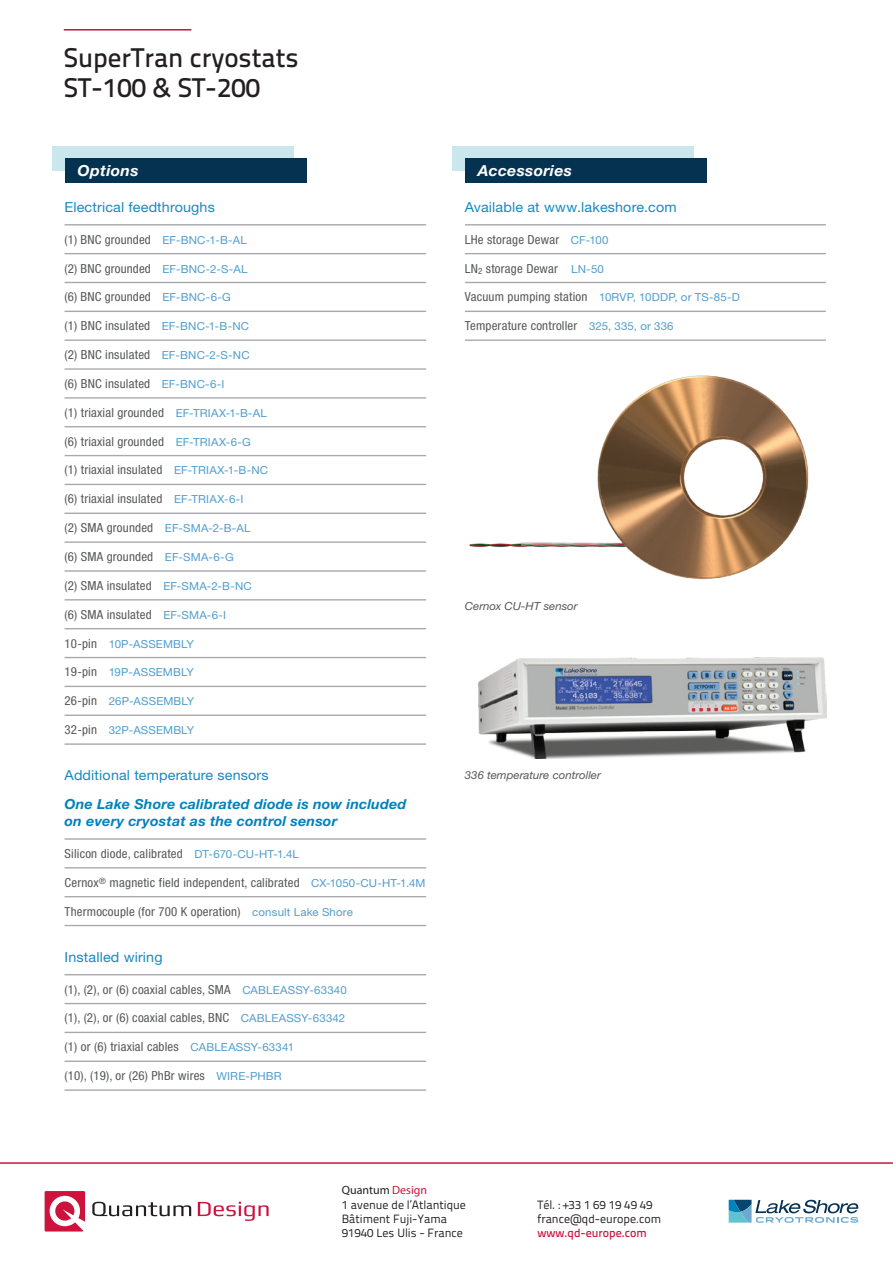
<style>
.page{position:relative;width:893px;height:1263px;background:#fff}
.page>*{position:absolute;margin:0;border:0;box-sizing:border-box;transform-origin:0 0}
.t1{font:500 27px/30px "Titillium Text 22 L";color:#231f20}
.t2{font:italic 700 15.3px "Helvetica Neue LTW1 G";letter-spacing:.02em;color:#fff;scale:1.04 1}
.t3{font:13.8px "Helvetica Neue LTW1 G";letter-spacing:.01em;color:#148bc2;scale:1.04 1}
.t4{font:italic 700 13.8px/16.6px "Helvetica Neue LTW1 G";letter-spacing:.01em;color:#0082bd;scale:1.04 1}
.t5{font:condensed 12.45px "Helvetica Neue LTW1 G";letter-spacing:.015em;color:#57585a;scale:1.04 1}
.t6{font:12px/14.4px "Titillium Text 22 L";color:#231f20}
.t7{font:500 12px "Titillium Text 22 L";color:#231f20}
.t8{font:500 12px "Titillium Text 22 L";color:#cd123d}
.t9{font:12px "Myriad Pro";color:#231f20}
.t10{font:11.1px "Helvetica Neue LTW1 G";letter-spacing:.01em;color:#519dcd;scale:1.04 1}
.t11{font:italic 11.1px "Helvetica Neue LTW1 G";color:#57585a;scale:1.04 1}
.s1{font-stretch:normal;font-size:11.1px;color:#519dcd}
.s2{font-stretch:condensed;font-size:12.45px;color:#57585a}
.s3{color:#cd123d}
.s4{font-weight:700;color:#356879}
</style>
<div class="page">
<svg style="left:45px;top:1191px;width:40px;height:40px"></svg>
<svg style="left:92px;top:1202px;width:99px;height:14px"></svg>
<svg style="left:198px;top:1202px;width:71px;height:19px"></svg>
<hr style="left:0;top:1162px;width:893px;height:2px;background:#cd123d">
<svg style="left:729px;top:1200px;width:130px;height:23px"></svg>
<hr style="left:64px;top:29px;width:127px;height:2px;background:#cd0d40">
<div style="left:452px;top:146px;width:242px;height:25px;background:#c9e7ed"></div>
<div style="left:465px;top:158px;width:242px;height:25px;background:#063251"></div>
<div style="left:52px;top:146px;width:242px;height:25px;background:#c9e7ed"></div>
<div style="left:65px;top:158px;width:242px;height:25px;background:#063251"></div>
<hr style="left:65px;top:224px;width:361px;height:1px;background:#a8a9ad">
<hr style="left:65px;top:253px;width:361px;height:1px;background:#a8a9ad">
<hr style="left:65px;top:282px;width:361px;height:1px;background:#a8a9ad">
<hr style="left:65px;top:311px;width:361px;height:1px;background:#a8a9ad">
<hr style="left:65px;top:339px;width:361px;height:2px;background:#a8a9ad">
<hr style="left:65px;top:368px;width:361px;height:2px;background:#a8a9ad">
<hr style="left:65px;top:397px;width:361px;height:2px;background:#a8a9ad">
<hr style="left:65px;top:426px;width:361px;height:1px;background:#a8a9ad">
<hr style="left:65px;top:455px;width:361px;height:1px;background:#a8a9ad">
<hr style="left:65px;top:484px;width:361px;height:1px;background:#a8a9ad">
<hr style="left:65px;top:513px;width:361px;height:1px;background:#a8a9ad">
<hr style="left:65px;top:541px;width:361px;height:2px;background:#a8a9ad">
<hr style="left:65px;top:570px;width:361px;height:2px;background:#a8a9ad">
<hr style="left:65px;top:599px;width:361px;height:1px;background:#a8a9ad">
<hr style="left:65px;top:628px;width:361px;height:1px;background:#a8a9ad">
<hr style="left:65px;top:657px;width:361px;height:1px;background:#a8a9ad">
<hr style="left:65px;top:686px;width:361px;height:1px;background:#a8a9ad">
<hr style="left:65px;top:714px;width:361px;height:2px;background:#a8a9ad">
<hr style="left:65px;top:743px;width:361px;height:2px;background:#a8a9ad">
<hr style="left:65px;top:838px;width:361px;height:2px;background:#a8a9ad">
<hr style="left:65px;top:867px;width:361px;height:1px;background:#a8a9ad">
<hr style="left:65px;top:896px;width:361px;height:1px;background:#a8a9ad">
<hr style="left:65px;top:925px;width:361px;height:1px;background:#a8a9ad">
<hr style="left:65px;top:974px;width:361px;height:1px;background:#a8a9ad">
<hr style="left:65px;top:1003px;width:361px;height:1px;background:#a8a9ad">
<hr style="left:65px;top:1032px;width:361px;height:1px;background:#a8a9ad">
<hr style="left:65px;top:1060px;width:361px;height:2px;background:#a8a9ad">
<hr style="left:65px;top:1089px;width:361px;height:2px;background:#a8a9ad">
<hr style="left:465px;top:224px;width:361px;height:1px;background:#a8a9ad">
<hr style="left:465px;top:253px;width:361px;height:1px;background:#a8a9ad">
<hr style="left:465px;top:282px;width:361px;height:1px;background:#a8a9ad">
<hr style="left:465px;top:311px;width:361px;height:1px;background:#a8a9ad">
<hr style="left:465px;top:339px;width:361px;height:2px;background:#a8a9ad">
<img style="left:469px;top:375px;width:340px;height:205px">
<img style="left:478px;top:657px;width:348px;height:102px">
<h1 class="t1" style="left:64px;top:41px;width:236px">SuperTran cryostats<br>ST-100 &amp; ST-200</h1>
<p class="t2" style="left:77px;top:161px;width:60px">Options</p>
<p class="t3" style="left:65px;top:198px;width:146px">Electrical feedthroughs</p>
<p class="t5" style="left:65px;top:232px;width:177px">(1) BNC grounded <span class="s1">EF-BNC-1-B-AL</span></p>
<p class="t5" style="left:65px;top:261px;width:177px">(2) BNC grounded <span class="s1">EF-BNC-2-S-AL</span></p>
<p class="t5" style="left:65px;top:290px;width:161px">(6) BNC grounded <span class="s1">EF-BNC-6-G</span></p>
<p class="t5" style="left:65px;top:318px;width:179px">(1) BNC insulated <span class="s1">EF-BNC-1-B-NC</span></p>
<p class="t5" style="left:65px;top:347px;width:179px">(2) BNC insulated <span class="s1">EF-BNC-2-S-NC</span></p>
<p class="t5" style="left:65px;top:376px;width:155px">(6) BNC insulated <span class="s1">EF-BNC-6-I</span></p>
<p class="t5" style="left:65px;top:405px;width:196px">(1) triaxial grounded <span class="s1">EF-TRIAX-1-B-AL</span></p>
<p class="t5" style="left:65px;top:434px;width:181px">(6) triaxial grounded <span class="s1">EF-TRIAX-6-G</span></p>
<p class="t5" style="left:65px;top:463px;width:197px">(1) triaxial insulated <span class="s1">EF-TRIAX-1-B-NC</span></p>
<p class="t5" style="left:65px;top:492px;width:174px">(6) triaxial insulated <span class="s1">EF-TRIAX-6-I</span></p>
<p class="t5" style="left:65px;top:520px;width:180px">(2) SMA grounded <span class="s1">EF-SMA-2-B-AL</span></p>
<p class="t5" style="left:65px;top:549px;width:164px">(6) SMA grounded <span class="s1">EF-SMA-6-G</span></p>
<p class="t5" style="left:65px;top:578px;width:182px">(2) SMA insulated <span class="s1">EF-SMA-2-B-NC</span></p>
<p class="t5" style="left:65px;top:607px;width:157px">(6) SMA insulated <span class="s1">EF-SMA-6-I</span></p>
<p class="t10" style="left:65px;top:637px;width:126px"><span class="s2">10-pin</span> 10P-ASSEMBLY</p>
<p class="t10" style="left:65px;top:666px;width:126px"><span class="s2">19-pin</span> 19P-ASSEMBLY</p>
<p class="t10" style="left:65px;top:694px;width:126px"><span class="s2">26-pin</span> 26P-ASSEMBLY</p>
<p class="t10" style="left:65px;top:723px;width:126px"><span class="s2">32-pin</span> 32P-ASSEMBLY</p>
<p class="t3" style="left:65px;top:767px;width:198px">Additional temperature sensors</p>
<p class="t4" style="left:65px;top:796px;width:330px">One Lake Shore calibrated diode is now included on every cryostat as the control sensor</p>
<p class="t5" style="left:65px;top:846px;width:227px">Silicon diode, calibrated <span class="s1">DT-670-CU-HT-1.4L</span></p>
<p class="t5" style="left:65px;top:875px;width:349px">Cernox<sup>®</sup> magnetic field independent, calibrated <span class="s1">CX-1050-CU-HT-1.4M</span></p>
<p class="t5" style="left:65px;top:904px;width:279px">Thermocouple (for 700 K operation) <span class="s1">consult Lake Shore</span></p>
<p class="t3" style="left:65px;top:948px;width:96px">Installed wiring</p>
<p class="t5" style="left:65px;top:982px;width:273px">(1), (2), or (6) coaxial cables, SMA <span class="s1">CABLEASSY-63340</span></p>
<p class="t5" style="left:65px;top:1011px;width:271px">(1), (2), or (6) coaxial cables, BNC <span class="s1">CABLEASSY-63342</span></p>
<p class="t5" style="left:65px;top:1039px;width:222px">(1) or (6) triaxial cables <span class="s1">CABLEASSY-63341</span></p>
<p class="t5" style="left:65px;top:1068px;width:210px">(10), (19), or (26) PhBr wires <span class="s1">WIRE-PHBR</span></p>
<p class="t2" style="left:478px;top:161px;width:92px">Accessories</p>
<p class="t3" style="left:465px;top:198px;width:205px">Available at www.lakeshore.com</p>
<p class="t5" style="left:465px;top:232px;width:140px">LHe storage Dewar <span class="s1">CF-100</span></p>
<p class="t5" style="left:465px;top:261px;width:135px">LN<sub>2</sub> storage Dewar <span class="s1">LN-50</span></p>
<p class="t10" style="left:465px;top:291px;width:266px"><span class="s2">Vacuum pumping station</span> 10RVP, 10DDP, or TS-85-D</p>
<p class="t5" style="left:465px;top:318px;width:202px">Temperature controller <span class="s1">325, 335, or 336</span></p>
<p class="t11" style="left:465px;top:599px;width:110px">Cernox CU-HT sensor</p>
<p class="t11" style="left:465px;top:768px;width:132px">336 temperature controller</p>
<p class="t9" style="left:342px;top:1183px;width:87px">Quantum <span class="s3">Design</span></p>
<p class="t6" style="left:342px;top:1196px;width:126px">1 avenue de l’Atlantique<br>Bâtiment Fuji-Yama<br>91940 Les Ulis - France</p>
<p class="t6" style="left:537px;top:1196px;width:125px">Tél. : +33 1 69 19 49 49 france@qd-europe.com</p>
<p class="t7" style="left:410px;top:1220px;width:244px">Find your local contact at <span class="s4">www.qd-europe.com</span></p>
<p class="t8" style="left:537px;top:1224px;width:111px">www.qd-europe.com</p>
</div>
